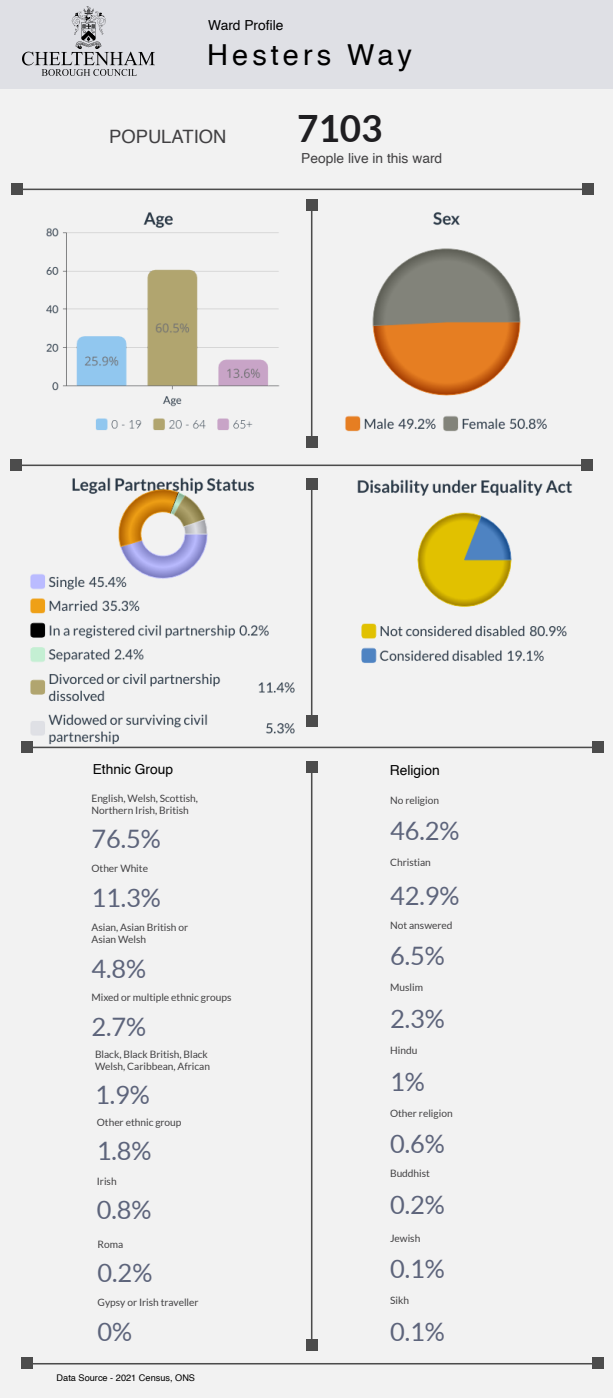
<style>
.page{position:relative;width:613px;height:1398px;background:#f2f2f2}
.page>*{position:absolute;margin:0;border:0;box-sizing:border-box;transform-origin:0 0}
.t1{font:700 36.8px "Lato";color:#1f1e21}
.t2{font:28.9px "Helvetica";letter-spacing:.14em;color:#000}
.t3{font:25.4px "Lato";color:#5d647b}
.t4{font:18.4px "Helvetica";color:#414042}
.t5{font:13.8px "Helvetica";color:#000}
.t6{font:13.8px "Helvetica";color:#414042}
.t7{font:10.2px/12.1px "Lato";color:#414042}
.t8{font:9.2px "Helvetica";color:#000}
</style>
<div class="page">
<div style="left:0;top:0;width:613px;height:89px;background:#dfe0e5"></div>
<img style="left:22px;top:7px;width:133px;height:69px">
<hr style="left:21px;top:189px;width:562px;height:1px;background:#4c4c4c">
<div style="left:11px;top:183px;width:12px;height:12px;background:#4c4c4c"></div>
<div style="left:582px;top:183px;width:11px;height:12px;background:#4c4c4c"></div>
<hr style="left:21px;top:465px;width:562px;height:1px;background:#4c4c4c">
<div style="left:11px;top:459px;width:11px;height:12px;background:#4c4c4c"></div>
<div style="left:581px;top:459px;width:12px;height:12px;background:#4c4c4c"></div>
<hr style="left:31px;top:747px;width:562px;height:1px;background:#4c4c4c">
<div style="left:592px;top:741px;width:11px;height:12px;background:#4c4c4c"></div>
<img style="left:345px;top:212px;width:202px;height:220px">
<img style="left:46px;top:212px;width:234px;height:219px">
<img style="left:336px;top:466px;width:245px;height:197px">
<img style="left:21px;top:464px;width:293px;height:289px">
<hr style="left:311px;top:209px;width:1px;height:229px;background:#4c4c4c">
<div style="left:306px;top:199px;width:12px;height:12px;background:#4c4c4c"></div>
<div style="left:306px;top:436px;width:12px;height:12px;background:#4c4c4c"></div>
<hr style="left:311px;top:488px;width:1px;height:229px;background:#4c4c4c">
<div style="left:306px;top:478px;width:12px;height:12px;background:#4c4c4c"></div>
<div style="left:306px;top:715px;width:12px;height:12px;background:#4c4c4c"></div>
<hr style="left:311px;top:771px;width:1px;height:570px;background:#4c4c4c">
<div style="left:306px;top:761px;width:12px;height:12px;background:#4c4c4c"></div>
<div style="left:306px;top:1339px;width:12px;height:12px;background:#4c4c4c"></div>
<hr style="left:31px;top:1363px;width:562px;height:2px;background:#4c4c4c">
<div style="left:22px;top:1358px;width:11px;height:11px;background:#4c4c4c"></div>
<div style="left:592px;top:1358px;width:11px;height:11px;background:#4c4c4c"></div>
<h3 class="t5" style="left:208px;top:19px;width:77px">Ward Profi le</h3>
<h2 class="t2" style="left:207px;top:43px;width:206px">Hesters Way</h2>
<h3 class="t4" style="left:109px;top:129px;width:119px">POPULATION</h3>
<h1 class="t1" style="left:297px;top:107px;width:87px">7103</h1>
<h3 class="t6" style="left:301px;top:153px;width:143px">People live in this ward</h3>
<h3 class="t5" style="left:93px;top:764px;width:82px">Ethnic Group</h3>
<p class="t7" style="left:91px;top:792px;width:108px">English, Welsh, Scottish,<br>Northern Irish, British</p>
<h3 class="t3" style="left:91px;top:825px;width:71px">76.5%</h3>
<p class="t7" style="left:91px;top:863px;width:58px">Other White</p>
<h3 class="t3" style="left:91px;top:884px;width:71px">11.3%</h3>
<p class="t7" style="left:91px;top:921px;width:98px">Asian, Asian British or<br>Asian Welsh</p>
<h3 class="t3" style="left:91px;top:954px;width:56px">4.8%</h3>
<p class="t7" style="left:91px;top:992px;width:142px">Mixed or multiple ethnic groups</p>
<h3 class="t3" style="left:91px;top:1013px;width:56px">2.7%</h3>
<p class="t7" style="left:95px;top:1048px;width:117px">Black, Black British, Black<br>Welsh, Caribbean, African</p>
<h3 class="t3" style="left:95px;top:1081px;width:56px">1.9%</h3>
<p class="t7" style="left:97px;top:1116px;width:86px">Other ethnic group</p>
<h3 class="t3" style="left:97px;top:1137px;width:56px">1.8%</h3>
<p class="t7" style="left:97px;top:1175px;width:21px">Irish</p>
<h3 class="t3" style="left:97px;top:1196px;width:56px">0.8%</h3>
<p class="t7" style="left:98px;top:1238px;width:27px">Roma</p>
<h3 class="t3" style="left:98px;top:1259px;width:56px">0.2%</h3>
<p class="t7" style="left:98px;top:1297px;width:103px">Gypsy or Irish traveller</p>
<h3 class="t3" style="left:98px;top:1318px;width:36px">0%</h3>
<p class="t8" style="left:57px;top:1374px;width:140px">Data Source - 2021 Census, ONS</p>
<h3 class="t5" style="left:390px;top:764px;width:51px">Religion</h3>
<p class="t7" style="left:390px;top:794px;width:50px">No religion</p>
<h3 class="t3" style="left:390px;top:817px;width:71px">46.2%</h3>
<p class="t7" style="left:390px;top:857px;width:42px">Christian</p>
<h3 class="t3" style="left:390px;top:882px;width:71px">42.9%</h3>
<p class="t7" style="left:390px;top:919px;width:64px">Not answered</p>
<h3 class="t3" style="left:390px;top:942px;width:56px">6.5%</h3>
<p class="t7" style="left:390px;top:982px;width:34px">Muslim</p>
<h3 class="t3" style="left:390px;top:1005px;width:56px">2.3%</h3>
<p class="t7" style="left:390px;top:1044px;width:29px">Hindu</p>
<h3 class="t3" style="left:390px;top:1067px;width:36px">1%</h3>
<p class="t7" style="left:390px;top:1107px;width:64px">Other religion</p>
<h3 class="t3" style="left:390px;top:1130px;width:56px">0.6%</h3>
<p class="t7" style="left:390px;top:1167px;width:41px">Buddhist</p>
<h3 class="t3" style="left:390px;top:1191px;width:56px">0.2%</h3>
<p class="t7" style="left:390px;top:1232px;width:32px">Jewish</p>
<h3 class="t3" style="left:390px;top:1255px;width:56px">0.1%</h3>
<p class="t7" style="left:390px;top:1295px;width:20px">Sikh</p>
<h3 class="t3" style="left:390px;top:1318px;width:56px">0.1%</h3>
</div>
